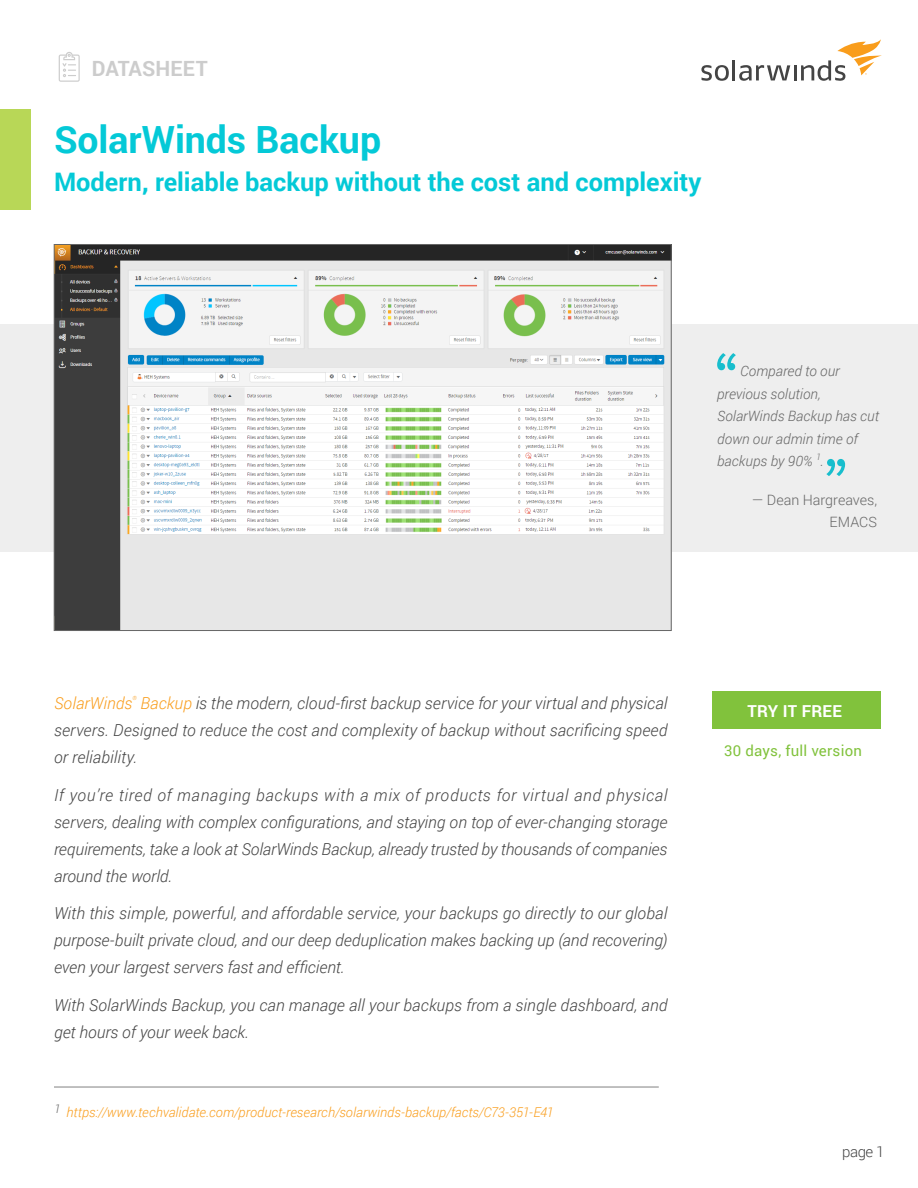
<style>
.page{position:relative;width:918px;height:1188px;background:#fff}
.page>*{position:absolute;margin:0;border:0;box-sizing:border-box;transform-origin:0 0}
.t1{font:700 37.5px "Roboto";letter-spacing:-.005em;color:#04c9d7}
.t2{font:700 25.5px "Roboto";color:#04c9d7}
.t3{font:700 21px "Roboto";letter-spacing:.005em;color:#ccc}
.t4{font:italic 300 16.5px/27px "Roboto";color:#444;text-align:justify}
.t5{font:italic 300 16.5px "Roboto";letter-spacing:.005em;color:#f99d1c}
.t6{font:700 16.5px "Roboto";letter-spacing:.015em;color:#fff}
.t7{font:15px "Roboto";letter-spacing:.015em;color:#81c23c}
.t8{font:300 15px "Roboto";color:#444}
.t9{font:italic 300 14.25px/22.5px "Roboto";letter-spacing:.005em;color:#666}
.t10{font:300 14.25px/21.8px "Roboto";color:#666;text-align:right}
.t11{font:italic 300 13.5px "Roboto";letter-spacing:.005em;color:#f99d1c}
.t12{font:italic 300 5.7px "Roboto";color:#f99d1c}
.s1{color:#f99d1c}
</style>
<div class="page">
<div style="left:0;top:109px;width:30px;height:101px;background:#b8d757"></div>
<div style="left:0;top:324px;width:918px;height:227px;background:#eee"></div>
<img style="left:56px;top:246px;width:613px;height:383px">
<svg style="left:701px;top:65px;width:28px;height:16px"></svg>
<hr style="left:732px;top:60px;width:3px;height:20px;background:#444">
<svg style="left:739px;top:65px;width:51px;height:16px"></svg>
<hr style="left:794px;top:65px;width:3px;height:15px;background:#444">
<svg style="left:801px;top:39px;width:81px;height:42px"></svg>
<svg style="left:59px;top:52px;width:21px;height:30px"></svg>
<div style="left:712px;top:692px;width:168px;height:37px;background:#81c23c"></div>
<svg style="left:717px;top:353px;width:19px;height:17px"></svg>
<svg style="left:826px;top:459px;width:19px;height:17px"></svg>
<hr style="left:54px;top:1087px;width:605px;height:1px;background:#000">
<p class="t3" style="left:92px;top:54px;width:117px">DATASHEET</p>
<h1 class="t1" style="left:54px;top:114px;width:329px">SolarWinds Backup</h1>
<h2 class="t2" style="left:54px;top:164px;width:649px">Modern, reliable backup without the cost and complexity</h2>
<p class="t9" style="left:717px;top:359px;width:164px;text-indent:23px">Compared to our previous solution,<br>SolarWinds Backup has cut down our admin time of backups by 90% <sup>1</sup>.</p>
<p class="t10" style="left:752px;top:489px;width:127px">— Dean Hargreaves,<br>EMACS</p>
<p class="t5" style="left:54px;top:692px;width:80px">SolarWinds</p>
<p class="t12" style="left:132px;top:694px;width:6px">®</p>
<p class="t4" style="left:54px;top:689px;width:615px;text-indent:86px"><span class="s1">Backup</span> is the modern, cloud-first backup service for your virtual and physical servers. Designed to reduce the cost and complexity of backup without sacrificing speed or reliability.</p>
<p class="t4" style="left:54px;top:781px;width:615px">If you’re tired of managing backups with a mix of products for virtual and physical servers, dealing with complex configurations, and staying on top of ever-changing storage requirements, take a look at SolarWinds Backup, already trusted by thousands of companies around the world.</p>
<p class="t4" style="left:54px;top:900px;width:615px">With this simple, powerful, and affordable service, your backups go directly to our global purpose-built private cloud, and our deep deduplication makes backing up (and recovering) even your largest servers fast and efficient.</p>
<p class="t4" style="left:54px;top:991px;width:615px">With SolarWinds Backup, you can manage all your backups from a single dashboard, and get hours of your week back.</p>
<p class="t11" style="left:54px;top:1103px;width:501px"><sup>1</sup> https://www.techvalidate.com/product-research/solarwinds-backup/facts/C73-351-E41</p>
<p class="t6" style="left:748px;top:700px;width:96px">TRY IT FREE</p>
<p class="t7" style="left:724px;top:740px;width:139px">30 days, full version</p>
<p class="t8" style="left:842px;top:1141px;width:44px">page 1</p>
</div>
